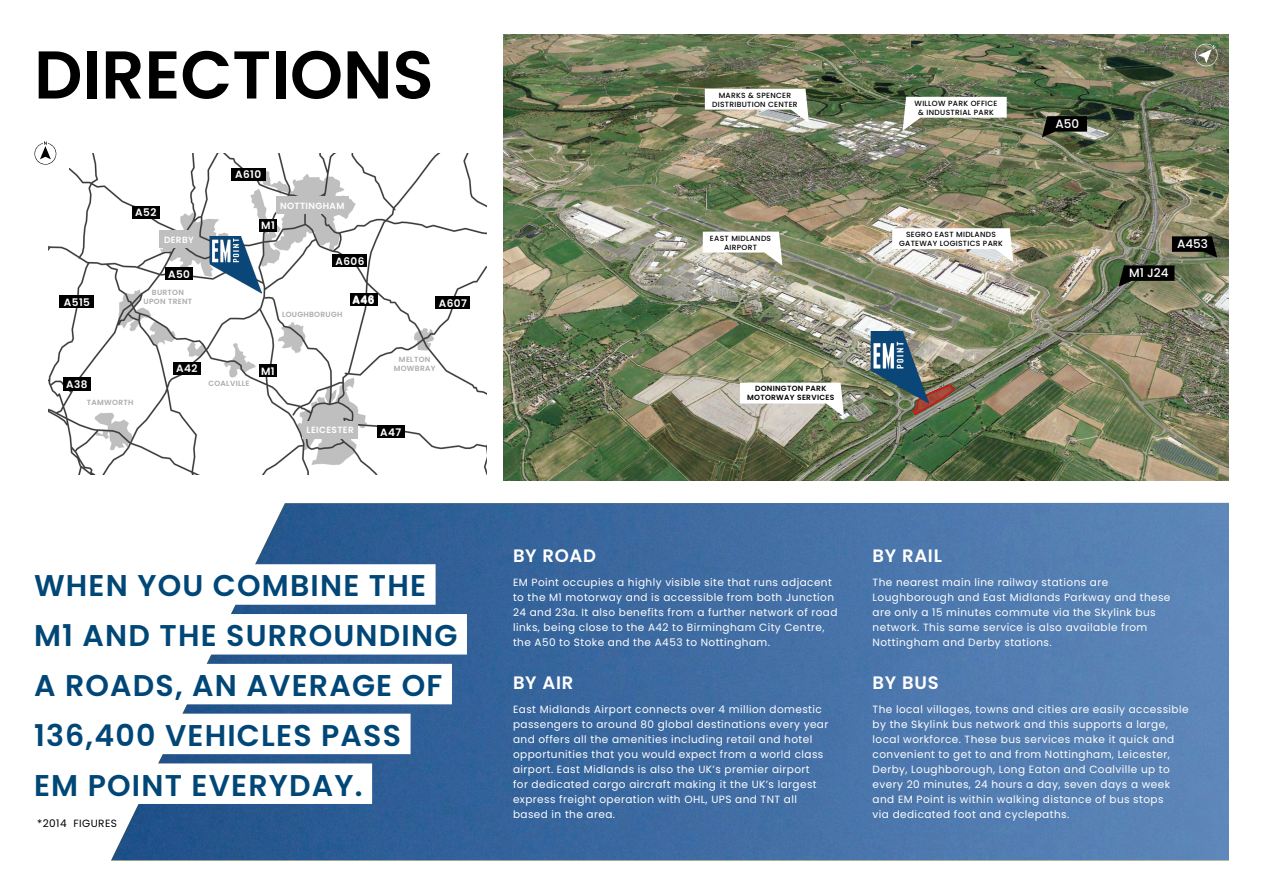
<style>
.page{position:relative;width:1263px;height:893px;background:#fff}
.page>*{position:absolute;margin:0;border:0;box-sizing:border-box;transform-origin:0 0}
.t1{font:600 67.5px "Poppins";color:#000}
.t2{font:600 30px/49.8px "Poppins";letter-spacing:.04em;color:#004777}
.t3{font:600 18px "Poppins";letter-spacing:.04em;color:#fff}
.t4{font:500 12px "Poppins";color:#fff}
.t5{font:10.5px/15px "Poppins";letter-spacing:.04em;color:#fff}
.t6{font:600 10.5px "Poppins";letter-spacing:.04em;color:#fff}
.t7{font:10.5px "Poppins";letter-spacing:.04em;color:#000}
.t8{font:600 9px "Poppins";letter-spacing:.04em;color:#fff}
.t9{font:500 7.5px/9px "Poppins";letter-spacing:.04em;color:#000;text-align:center}
.t10{font:600 7.5px/9px "Poppins";letter-spacing:.04em;color:#adadad;text-align:center}
.t11{font:600 7.5px/9px "Poppins";letter-spacing:.04em;color:#000;text-align:center}
</style>
<div class="page">
<img style="left:111px;top:503px;width:1118px;height:357px">
<img style="left:49px;top:153px;width:438px;height:322px">
<img style="left:504px;top:34px;width:725px;height:446px">
<div style="left:34px;top:564px;width:402px;height:41px;background:#fff"></div>
<div style="left:34px;top:614px;width:433px;height:40px;background:#fff"></div>
<div style="left:34px;top:664px;width:418px;height:40px;background:#fff"></div>
<div style="left:34px;top:714px;width:377px;height:40px;background:#fff"></div>
<div style="left:34px;top:763px;width:338px;height:41px;background:#fff"></div>
<div style="left:0;top:129px;width:68px;height:44px;background:#fff"></div>
<img style="left:208px;top:236px;width:54px;height:57px">
<svg style="left:1042px;top:116px;width:45px;height:21px"></svg>
<svg style="left:1118px;top:265px;width:56px;height:22px"></svg>
<div style="left:259px;top:364px;width:17px;height:13px;background:#000"></div>
<div style="left:259px;top:219px;width:17px;height:13px;background:#000"></div>
<div style="left:303px;top:421px;width:55px;height:17px;background:#bfbfbf"></div>
<div style="left:276px;top:197px;width:73px;height:17px;background:#bfbfbf"></div>
<div style="left:159px;top:231px;width:40px;height:17px;background:#bfbfbf"></div>
<div style="left:173px;top:362px;width:27px;height:13px;background:#000"></div>
<div style="left:63px;top:378px;width:28px;height:13px;background:#000"></div>
<div style="left:350px;top:293px;width:27px;height:13px;background:#000"></div>
<div style="left:132px;top:206px;width:27px;height:13px;background:#000"></div>
<div style="left:165px;top:267px;width:28px;height:13px;background:#000"></div>
<div style="left:377px;top:425px;width:27px;height:13px;background:#000"></div>
<div style="left:60px;top:295px;width:34px;height:13px;background:#000"></div>
<div style="left:333px;top:254px;width:34px;height:13px;background:#000"></div>
<div style="left:436px;top:296px;width:34px;height:13px;background:#000"></div>
<div style="left:231px;top:168px;width:34px;height:13px;background:#000"></div>
<svg style="left:902px;top:97px;width:105px;height:34px"></svg>
<svg style="left:911px;top:383px;width:45px;height:34px"></svg>
<img style="left:869px;top:332px;width:60px;height:74px">
<svg style="left:705px;top:89px;width:104px;height:34px"></svg>
<svg style="left:740px;top:383px;width:104px;height:34px"></svg>
<svg style="left:703px;top:232px;width:79px;height:34px"></svg>
<svg style="left:892px;top:228px;width:121px;height:34px"></svg>
<svg style="left:1172px;top:236px;width:45px;height:22px"></svg>
<svg style="left:1193px;top:43px;width:26px;height:25px"></svg>
<svg style="left:34px;top:141px;width:22px;height:24px"></svg>
<h1 class="t1" style="left:34px;top:36px;width:401px">DIRECTIONS</h1>
<p class="t6" style="left:64px;top:296px;width:28px">A515</p>
<p class="t6" style="left:135px;top:207px;width:23px">A52</p>
<p class="t8" style="left:164px;top:234px;width:31px">DERBY</p>
<p class="t6" style="left:168px;top:268px;width:23px">A50</p>
<p class="t10" style="left:144px;top:288px;width:50px">BURTON<br>UPON TRENT</p>
<p class="t6" style="left:235px;top:169px;width:28px">A610</p>
<p class="t8" style="left:280px;top:200px;width:66px">NOTTINGHAM</p>
<p class="t6" style="left:261px;top:219px;width:15px">M1</p>
<p class="t6" style="left:335px;top:255px;width:31px">A606</p>
<p class="t10" style="left:282px;top:310px;width:62px">LOUGHBORUGH</p>
<p class="t6" style="left:352px;top:294px;width:24px">A46</p>
<p class="t6" style="left:439px;top:297px;width:30px">A607</p>
<p class="t6" style="left:66px;top:378px;width:23px">A38</p>
<p class="t10" style="left:87px;top:398px;width:48px">TAMWORTH</p>
<p class="t6" style="left:176px;top:363px;width:23px">A42</p>
<p class="t10" style="left:208px;top:379px;width:43px">COALVILLE</p>
<p class="t10" style="left:399px;top:355px;width:33px">MELTON</p>
<p class="t6" style="left:261px;top:365px;width:15px">M1</p>
<p class="t10" style="left:394px;top:364px;width:43px">MOWBRAY</p>
<p class="t8" style="left:307px;top:424px;width:49px">LEICESTER</p>
<p class="t6" style="left:380px;top:426px;width:23px">A47</p>
<h2 class="t2" style="left:34px;top:561px;width:425px">WHEN YOU COMBINE THE<br>M1 AND THE SURROUNDING<br>A ROADS, AN AVERAGE OF<br>136,400 VEHICLES PASS<br>EM POINT EVERYDAY.</h2>
<p class="t7" style="left:37px;top:817px;width:81px">*2014 FIGURES</p>
<p class="t9" style="left:712px;top:91px;width:87px">MARKS &amp; SPENCER<br>DISTRIBUTION CENTER</p>
<p class="t9" style="left:914px;top:99px;width:84px">WILLOW PARK OFFICE &amp; INDUSTRIAL PARK</p>
<p class="t9" style="left:710px;top:234px;width:63px">EAST MIDLANDS<br>AIRPORT</p>
<p class="t9" style="left:899px;top:230px;width:105px">SEGRO EAST MIDLANDS<br>GATEWAY LOGISTICS PARK</p>
<p class="t11" style="left:747px;top:384px;width:89px">DONINGTON PARK<br>MOTORWAY SERVICES</p>
<p class="t4" style="left:1055px;top:117px;width:25px">A50</p>
<p class="t4" style="left:1129px;top:266px;width:41px">M1 J24</p>
<p class="t4" style="left:1177px;top:237px;width:32px">A453</p>
<h3 class="t3" style="left:513px;top:545px;width:85px">BY ROAD</h3>
<p class="t5" style="left:513px;top:575px;width:326px">EM Point occupies a highly visible site that runs adjacent to the M1 motorway and is accessible from both Junction 24 and 23a. It also benefits from a further network of road links, being close to the A42 to Birmingham City Centre, the A50 to Stoke and the A453 to Nottingham.</p>
<h3 class="t3" style="left:513px;top:672px;width:62px">BY AIR</h3>
<p class="t5" style="left:513px;top:702px;width:317px">East Midlands Airport connects over 4 million domestic passengers to around 80 global destinations every year and offers all the amenities including retail and hotel opportunities that you would expect from a world class airport. East Midlands is also the UK’s premier airport<br>for dedicated cargo aircraft making it the UK’s largest express freight operation with OHL, UPS and TNT all based in the area.</p>
<h3 class="t3" style="left:873px;top:545px;width:71px">BY RAIL</h3>
<p class="t5" style="left:873px;top:575px;width:299px">The nearest main line railway stations are Loughborough and East Midlands Parkway and these are only a 15 minutes commute via the Skylink bus network. This same service is also available from Nottingham and Derby stations.</p>
<h3 class="t3" style="left:873px;top:672px;width:67px">BY BUS</h3>
<p class="t5" style="left:873px;top:702px;width:317px">The local villages, towns and cities are easily accessible by the Skylink bus network and this supports a large, local workforce. These bus services make it quick and convenient to get to and from Nottingham, Leicester, Derby, Loughborough, Long Eaton and Coalville up to every 20 minutes, 24 hours a day, seven days a week and EM Point is within walking distance of bus stops<br>via dedicated foot and cyclepaths.</p>
</div>
